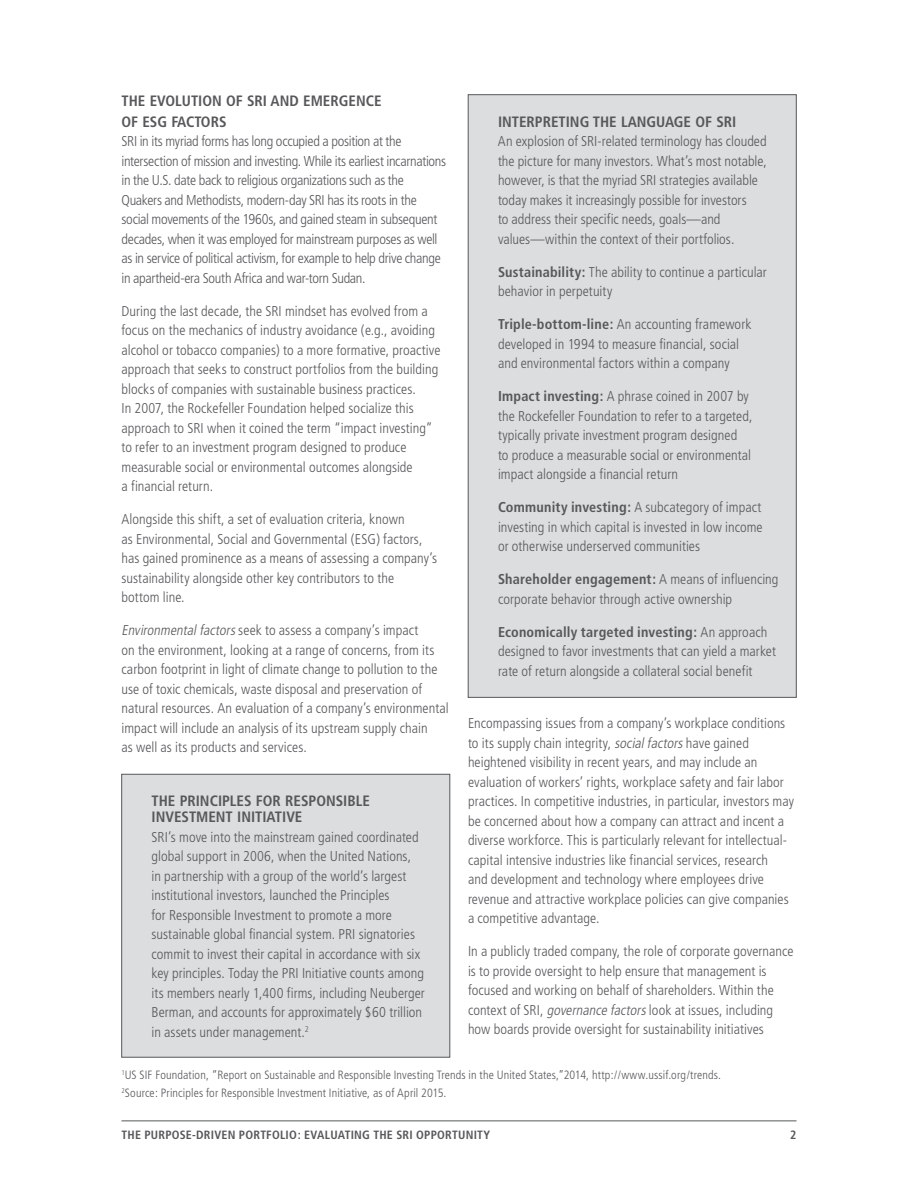
<style>
.page{position:relative;width:918px;height:1188px;background:#fff}
.page>*{position:absolute;margin:0;border:0;box-sizing:border-box;transform-origin:0 0}
.Paragraph_Head{font:700 condensed 15px/21px "Frutiger";color:#57585a}
.Body_Copy{font:300 condensed 14.25px/19.5px "Frutiger";letter-spacing:.005em;color:#57585a}
.Body_Copy-2{font:300 condensed 14.25px/19.5px "Frutiger";letter-spacing:-.02em;color:#57585a}
.Footnote{font:300 condensed 12px "Frutiger";letter-spacing:.01em;color:#57585a}
.t1{font:700 condensed 12px "Frutiger";letter-spacing:.02em;color:#57585a}
.s1{font-style:italic}
.s2{font-weight:700}
</style>
<div class="page">
<hr style="left:122px;top:1120px;width:674px;height:1px;background:#57585a">
<div style="left:468px;top:94px;width:328px;height:604px;background:#dcdddf;border:1px solid #57585a"></div>
<div style="left:122px;top:774px;width:328px;height:283px;background:#dcdddf;border:1px solid #57585a"></div>
<p class="Paragraph_Head" style="left:122px;top:90px;width:262px">THE EVOLUTION OF SRI AND EMERGENCE<br>OF ESG FACTORS</p>
<p class="Body_Copy-2" style="left:122px;top:132px;width:326px">SRI in its myriad forms has long occupied a position at the intersection of mission and investing. While its earliest incarnations in the U.S. date back to religious organizations such as the Quakers and Methodists, modern-day SRI has its roots in the social movements of the 1960s, and gained steam in subsequent decades, when it was employed for mainstream purposes as well as in service of political activism, for example to help drive change in apartheid-era South Africa and war-torn Sudan.</p>
<p class="Body_Copy" style="left:122px;top:301px;width:321px">During the last decade, the SRI mindset has evolved from a focus on the mechanics of industry avoidance (e.g., avoiding alcohol or tobacco companies) to a more formative, proactive approach that seeks to construct portfolios from the building blocks of companies with sustainable business practices.<br>In 2007, the Rockefeller Foundation helped socialize this approach to SRI when it coined the term “impact investing” to refer to an investment program designed to produce measurable social or environmental outcomes alongside<br>a financial return.</p>
<p class="Body_Copy" style="left:122px;top:510px;width:317px">Alongside this shift, a set of evaluation criteria, known<br>as Environmental, Social and Governmental (ESG) factors, has gained prominence as a means of assessing a company’s sustainability alongside other key contributors to the<br>bottom line.</p>
<p class="Body_Copy" style="left:122px;top:621px;width:329px"><span class="s1">Environmentalfactors</span>seek to assess a company’s impact<br>on the environment, looking at a range of concerns, from its carbon footprint in light of climate change to pollution to the use of toxic chemicals, waste disposal and preservation of natural resources. An evaluation of a company’s environmental impact will include an analysis of its upstream supply chain<br>as well as its products and services.</p>
<p class="Paragraph_Head" style="left:152px;top:792px;width:220px;line-height:16.5px">THE PRINCIPLES FOR RESPONSIBLE<br>INVESTMENT INITIATIVE</p>
<p class="Body_Copy" style="left:151px;top:827px;width:275px">SRI’s move into the mainstream gained coordinated global support in 2006, when the United Nations,<br>in partnership with a group of the world’s largest institutional investors, launched the Principles<br>for Responsible Investment to promote a more sustainable global financial system. PRI signatories commit to invest their capital in accordance with six key principles. Today the PRI Initiative counts among its members nearly 1,400 firms, including Neuberger Berman, and accounts for approximately $60 trillion in assets under management.<sup>2</sup></p>
<p class="Paragraph_Head" style="left:498px;top:111px;width:240px">INTERPRETING THE LANGUAGE OF SRI</p>
<p class="Body_Copy" style="left:498px;top:132px;width:270px">An explosion of SRI-related terminology has clouded the picture for many investors. What’s most notable, however, is that the myriad SRI strategies available today makes it increasingly possible for investors<br>to address their specific needs, goals—and values—within the context of their portfolios.</p>
<p class="Body_Copy" style="left:498px;top:262px;width:270px"><span class="s2">Sustainability:</span> The ability to continue a particular behavior in perpetuity</p>
<p class="Body_Copy" style="left:498px;top:315px;width:255px"><span class="s2">Triple-bottom-line:</span> An accounting framework developed in 1994 to measure financial, social and environmental factors within a company</p>
<p class="Body_Copy" style="left:498px;top:387px;width:256px"><span class="s2">Impact investing:</span> A phrase coined in 2007 by the Rockefeller Foundation to refer to a targeted, typically private investment program designed<br>to produce a measurable social or environmental impact alongside a financial return</p>
<p class="Body_Copy" style="left:498px;top:498px;width:266px;text-align:justify"><span class="s2">Community investing:</span> A subcategory of impact investing in which capital is invested in low income or otherwise underserved communities</p>
<p class="Body_Copy" style="left:498px;top:570px;width:282px"><span class="s2">Shareholder engagement:</span> A means of influencing corporate behavior through active ownership</p>
<p class="Body_Copy" style="left:498px;top:622px;width:279px"><span class="s2">Economically targeted investing:</span> An approach designed to favor investments that can yield a market rate of return alongside a collateral social benefit</p>
<p class="Body_Copy" style="left:468px;top:714px;width:327px">Encompassing issues from a company’s workplace conditions to its supply chain integrity, <span class="s1">socialfactors</span>have gained heightened visibility in recent years, and may include an evaluation of workers’ rights, workplace safety and fair labor practices. In competitive industries, in particular, investors may be concerned about how a company can attract and incent a diverse workforce. This is particularly relevant for intellectual&shy;capital intensive industries like financial services, research<br>and development and technology where employees drive revenue and attractive workplace policies can give companies a competitive advantage.</p>
<p class="Body_Copy" style="left:468px;top:942px;width:327px">In a publicly traded company, the role of corporate governance is to provide oversight to help ensure that management is focused and working on behalf of shareholders. Within the context of SRI, <span class="s1">governance factors</span>look at issues, including how boards provide oversight for sustainability initiatives</p>
<p class="Footnote" style="left:122px;top:1068px;width:601px"><sup>1</sup>US SIF Foundation, “Report on Sustainable and Responsible Investing Trends in the United States,”2014, http://www.ussif.org/trends.</p>
<p class="Footnote" style="left:122px;top:1086px;width:327px"><sup>2</sup>Source: Principles for Responsible Investment Initiative, as of April 2015.</p>
<p class="t1" style="left:122px;top:1128px;width:370px">THE PURPOSE-DRIVEN PORTFOLIO: EVALUATING THE SRI OPPORTUNITY</p>
<p class="t1" style="left:790px;top:1128px;width:8px">2</p>
</div>
